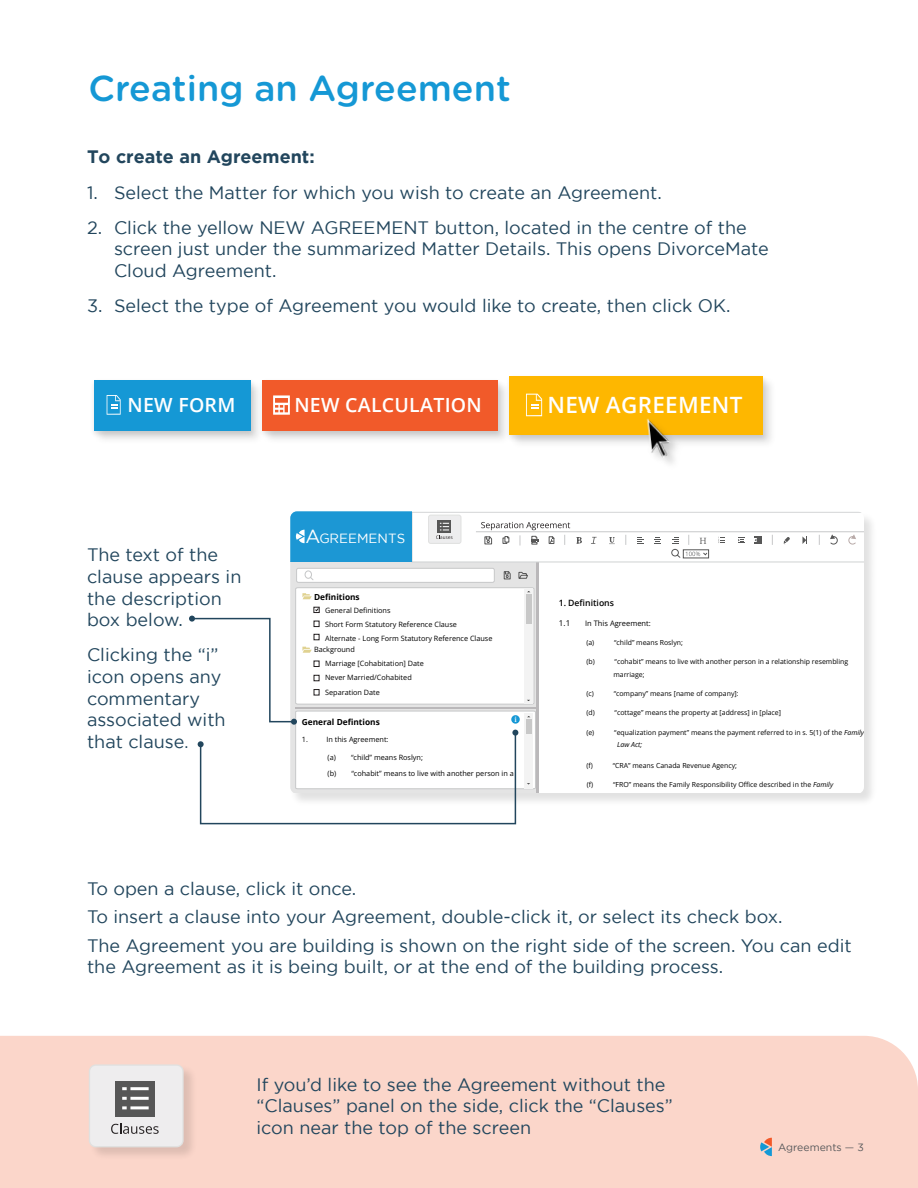
<style>
.page{position:relative;width:918px;height:1188px;background:#fff}
.page>*{position:absolute;margin:0;border:0;box-sizing:border-box;transform-origin:0 0}
.t1{font:500 36px "Gotham Rounded";color:#1598d5}
.t2{font:600 22.5px "Open Sans";letter-spacing:.015em;color:#fff}
.t3{font:600 19.5px "Open Sans";letter-spacing:.015em;color:#fff}
.t4{font:18px/21.6px "Gotham";color:#22465d}
.t5{font:700 18px "Gotham";color:#22465d}
.t6{font:13.35px "Gotham";letter-spacing:.005em;color:#fff}
.t7{font:10.5px "Gotham";color:#58595b}
.t8{font:600 8.7px "Open Sans";color:#000}
.t9{font:700 8.25px "Open Sans";color:#000}
.t10{font:8.1px "Open Sans";color:#000}
.t11{font:7.5px "Open Sans";color:#000}
.t12{font:7.35px/14.1px "Open Sans";color:#000}
.t13{font:500 7.35px "Gimlet Display Narrow";color:#fff}
.t14{font:6.9px/12.8px "Open Sans";color:#000}
.s1{font-size:16.5px}
.s2{font-size:18.9px}
.s3{font-style:italic}
</style>
<div class="page">
<div style="left:0;top:1036px;width:918px;height:152px;background:#fbd6ca"></div>
<div style="left:290px;top:511px;width:588px;height:296px;background:#000;opacity:.12"></div>
<div style="left:538px;top:561px;width:326px;height:232px;background:#fff"></div>
<div style="left:290px;top:561px;width:247px;height:232px;background:#e4e4e4"></div>
<hr style="left:536px;top:561px;width:2px;height:232px;background:#bab8ba">
<div style="left:297px;top:568px;width:197px;height:14px;background:#fff;border-radius:2px"></div>
<div style="left:296px;top:568px;width:199px;height:15px;border:1px solid #c7c8c9;border-radius:2px"></div>
<div style="left:305px;top:570px;width:7px;height:9px;border:1px solid #c7c8c9;border-radius:50%"></div>
<svg style="left:504px;top:571px;width:7px;height:8px"></svg>
<svg style="left:519px;top:572px;width:9px;height:7px"></svg>
<svg style="left:411px;top:512px;width:453px;height:50px"></svg>
<div style="left:290px;top:511px;width:121px;height:50px;background:#1c97d4"></div>
<svg style="left:296px;top:530px;width:9px;height:13px"></svg>
<div style="left:89px;top:1064px;width:108px;height:97px;background:#000;opacity:.12"></div>
<svg style="left:88px;top:1064px;width:96px;height:84px;background:#d3d1d1"></svg>
<hr style="left:130px;top:1106px;width:19px;height:3px;background:#fff">
<svg style="left:760px;top:1138px;width:12px;height:18px"></svg>
<svg style="left:189px;top:587px;width:347px;height:238px"></svg>
<img style="left:93px;top:380px;width:163px;height:59px">
<div style="left:94px;top:380px;width:156px;height:51px;background:#1598d5"></div>
<div style="left:262px;top:380px;width:236px;height:51px;background:#f15a2a"></div>
<svg style="left:107px;top:395px;width:14px;height:20px"></svg>
<div style="left:509px;top:376px;width:254px;height:59px;background:#feb700"></div>
<svg style="left:526px;top:394px;width:16px;height:22px"></svg>
<img style="left:637px;top:418px;width:43px;height:42px">
<svg style="left:273px;top:395px;width:17px;height:20px"></svg>
<h1 class="t1" style="left:88px;top:62px;width:424px">Creating an Agreement</h1>
<p class="t5" style="left:87px;top:147px;width:229px">To create an Agreement:</p>
<p class="t4" style="left:87px;top:181px;width:576px">1. Select the Matter for which you wish to create an Agreement.</p>
<p class="t4" style="left:114px;top:216px;width:656px;text-indent:-27px">2. Click the yellow NEW AGREEMENT button, located in the centre of the screen just under the summarized Matter Details. This opens DivorceMate<br>Cloud Agreement.</p>
<p class="t4" style="left:87px;top:294px;width:645px">3. Select the type of Agreement you would like to create, then click OK.</p>
<p class="t3" style="left:128px;top:392px;width:109px">NEW FORM</p>
<p class="t3" style="left:294px;top:392px;width:189px">NEW CALCULATION</p>
<p class="t2" style="left:547px;top:390px;width:197px">NEW AGREEMENT</p>
<p class="t4" style="left:87px;top:544px;width:156px">The text of the clause appears in the description box below.</p>
<p class="t4" style="left:87px;top:644px;width:140px">Clicking the “i” icon opens any commentary associated with that clause<span class="s1">.</span></p>
<p class="t6" style="left:306px;top:531px;width:101px"><span class="s2">A</span>GREEMENTS</p>
<p class="t9" style="left:314px;top:591px;width:47px">Definitions</p>
<p class="t12" style="left:325px;top:603px;width:67px">General Definitions</p>
<p class="t12" style="left:325px;top:617px;width:169px">Short Form Statutory Reference Clause<br>Alternate - Long Form Statutory Reference Clause</p>
<p class="t12" style="left:325px;top:642px;width:100px;text-indent:-11px">Background<br>Marriage [Cohabitation] Date<br>Never Married/Cohabited<br>Separation Date</p>
<p class="t9" style="left:302px;top:717px;width:80px">General Defintions</p>
<p class="t13" style="left:514px;top:714px;width:4px">i</p>
<p class="t12" style="left:302px;top:732px;width:8px">1.</p>
<p class="t12" style="left:326px;top:732px;width:64px">In this Agreement:</p>
<p class="t12" style="left:328px;top:750px;width:97px">(a) “child” means Roslyn;</p>
<p class="t12" style="left:328px;top:766px;width:188px">(b) “cohabit” means to live with another person in a</p>
<p class="t8" style="left:559px;top:597px;width:57px">1. Definitions</p>
<p class="t10" style="left:559px;top:618px;width:13px">1.1</p>
<p class="t11" style="left:585px;top:619px;width:67px">In This Agreement:</p>
<p class="t14" style="left:586px;top:636px;width:9px">(a)</p>
<p class="t14" style="left:614px;top:636px;width:70px">“child” means Roslyn;</p>
<p class="t14" style="left:586px;top:655px;width:10px">(b)</p>
<p class="t14" style="left:613px;top:655px;width:236px">“cohabit” means to live with another person in a relationship resembling marriage;</p>
<p class="t14" style="left:586px;top:687px;width:9px">(c)</p>
<p class="t14" style="left:614px;top:687px;width:126px">“company” means [name of company]:</p>
<p class="t14" style="left:586px;top:706px;width:10px">(d)</p>
<p class="t14" style="left:615px;top:706px;width:168px">“cottage” means the property at [address] in [place]</p>
<p class="t14" style="left:586px;top:726px;width:10px">(e)</p>
<p class="t14" style="left:617px;top:726px;width:249px;text-indent:-3px">“equalization payment” means the payment referred to in s. 5(1) of the <span class="s3">Family<br>Law Act;</span></p>
<p class="t14" style="left:586px;top:758px;width:8px">(f)</p>
<p class="t14" style="left:613px;top:758px;width:126px">“CRA” means Canada Revenue Agency;</p>
<p class="t14" style="left:587px;top:777px;width:8px">(f)</p>
<p class="t14" style="left:613px;top:777px;width:222px">“FRO” means the Family Responsibility Office described in the <span class="s3">Family</span></p>
<p class="t4" style="left:87px;top:874px;width:766px;line-height:28.3px">To open a clause, click it once.<br>To insert a clause into your Agreement, double-click it, or select its check box.<br>The Agreement you are building is shown on the right side of the screen. You can edit</p>
<p class="t4" style="left:87px;top:956px;width:638px">the Agreement as it is being built, or at the end of the building process.</p>
<p class="t4" style="left:256px;top:1073px;width:418px">If you’d like to see the Agreement without the “Clauses” panel on the side, click the “Clauses” icon near the top of the screen</p>
<p class="t7" style="left:778px;top:1142px;width:87px">Agreements — 3</p>
</div>
